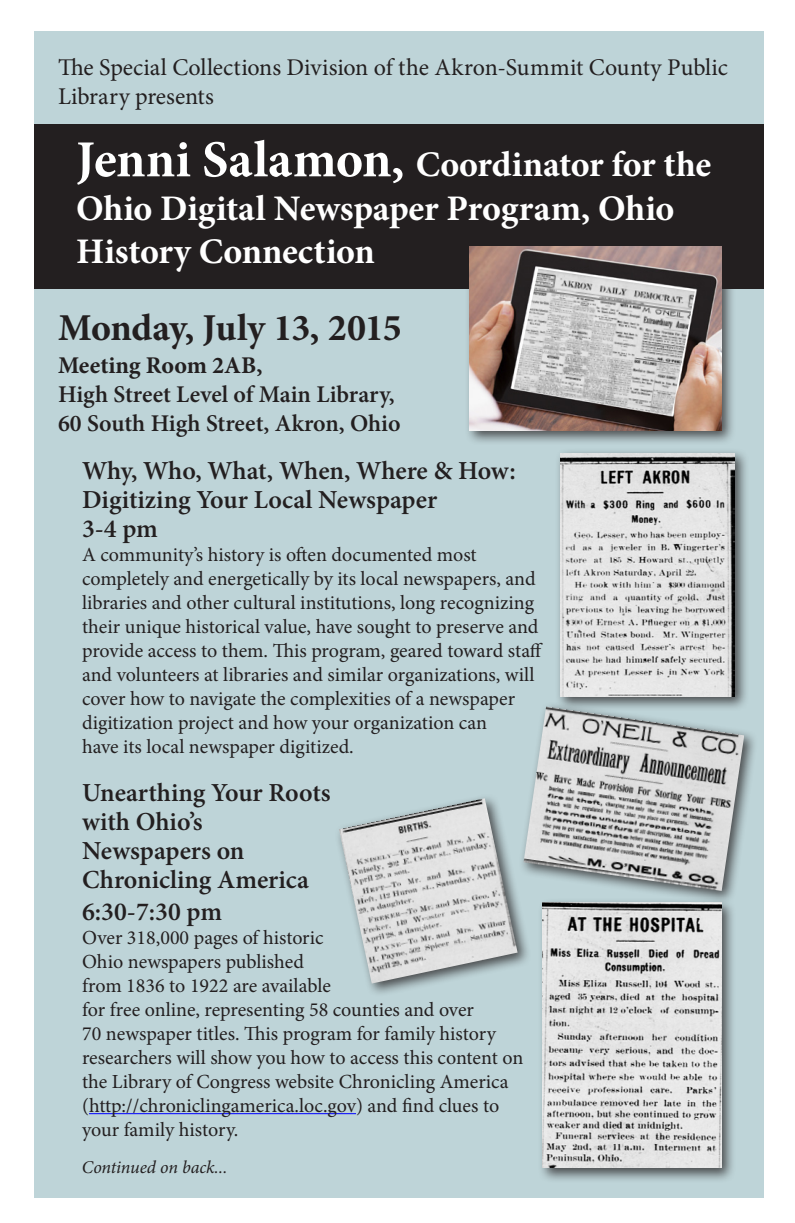
<style>
.page{position:relative;width:795px;height:1223px;background:#fff}
.page>*{position:absolute;margin:0;border:0;box-sizing:border-box;transform-origin:0 0}
.t1{font:700 38px "Minion Pro";letter-spacing:-.02em;color:#231f20}
.t2{font:700 36px/43.2px "Minion Pro";letter-spacing:-.005em;color:#fff}
.t3{font:600 26px/29px "Minion Pro";color:#231f20}
.t4{font:24px/28.8px "Minion Pro";color:#231f20}
.t5{font:600 24px "Minion Pro";color:#231f20}
.t6{font:700 24px "Minion Pro";color:#231f20}
.t7{font:20px/24px "Minion Pro";color:#231f20}
.t8{font:italic 18px "Minion Pro";letter-spacing:-.01em;color:#231f20}
.s1{font-size:52px}
</style>
<div class="page">
<div style="left:34px;top:31px;width:729px;height:1166px;background:#bed4d8"></div>
<div style="left:34px;top:124px;width:729px;height:164px;background:#231f20"></div>
<hr style="left:89px;top:1113px;width:267px;height:1px;background:#00f">
<div style="left:334px;top:794px;width:197px;height:203px;background:#231f20;opacity:.75"></div>
<img style="left:339px;top:798px;width:178px;height:185px">
<div style="left:537px;top:897px;width:199px;height:286px;background:#231f20;opacity:.75"></div>
<img style="left:542px;top:905px;width:179px;height:263px">
<div style="left:555px;top:448px;width:193px;height:264px;background:#231f20;opacity:.75"></div>
<img style="left:560px;top:453px;width:174px;height:244px">
<div style="left:518px;top:701px;width:240px;height:204px;background:#231f20;opacity:.75"></div>
<img style="left:523px;top:706px;width:220px;height:185px">
<div style="left:464px;top:241px;width:272px;height:205px;background:#231f20;opacity:.75"></div>
<img style="left:469px;top:246px;width:252px;height:185px">
<img style="left:513px;top:269px;width:181px;height:146px">
<p class="t4" style="left:58px;top:53px;width:671px">The Special Collections Division of the Akron‑Summit County Public<br>Library presents</p>
<p class="t2" style="left:76px;top:143px;width:636px"><span class="s1">Jenni Salamon,</span> Coordinator for the<br>Ohio Digital Newspaper Program, Ohio<br>History Connection</p>
<p class="t1" style="left:58px;top:301px;width:345px">Monday, July 13, 2015</p>
<p class="t6" style="left:58px;top:348px;width:206px">Meeting Room 2AB,</p>
<p class="t5" style="left:58px;top:378px;width:338px">High Street Level of Main Library,</p>
<p class="t5" style="left:58px;top:406px;width:344px">60 South High Street, Akron, Ohio</p>
<p class="t3" style="left:82px;top:456px;width:435px">Why, Who, What, When, Where &amp; How:<br>Digitizing Your Local Newspaper</p>
<p class="t3" style="left:82px;top:514px;width:77px">3-4 pm</p>
<p class="t7" style="left:82px;top:543px;width:462px">A community’s history is often documented most completely and energetically by its local newspapers, and libraries and other cultural institutions, long recognizing their unique historical value, have sought to preserve and provide access to them. This program, geared toward staff and volunteers at libraries and similar organizations, will cover how to navigate the complexities of a newspaper digitization project and how your organization can<br>have its local newspaper digitized.</p>
<p class="t3" style="left:82px;top:778px;width:250px">Unearthing Your Roots with Ohio’s<br>Newspapers on<br>Chronicling America</p>
<p class="t3" style="left:82px;top:896px;width:141px">6:30-7:30 pm</p>
<p class="t7" style="left:82px;top:925px;width:442px">Over 318,000 pages of historic<br>Ohio newspapers published<br>from 1836 to 1922 are available<br>for free online, representing 58 counties and over<br>70 newspaper titles. This program for family history researchers will show you how to access this content on the Library of Congress website Chronicling America (http://chroniclingamerica.loc.gov) and find clues to your family history.</p>
<p class="t8" style="left:82px;top:1155px;width:147px">Continued on back...</p>
</div>
